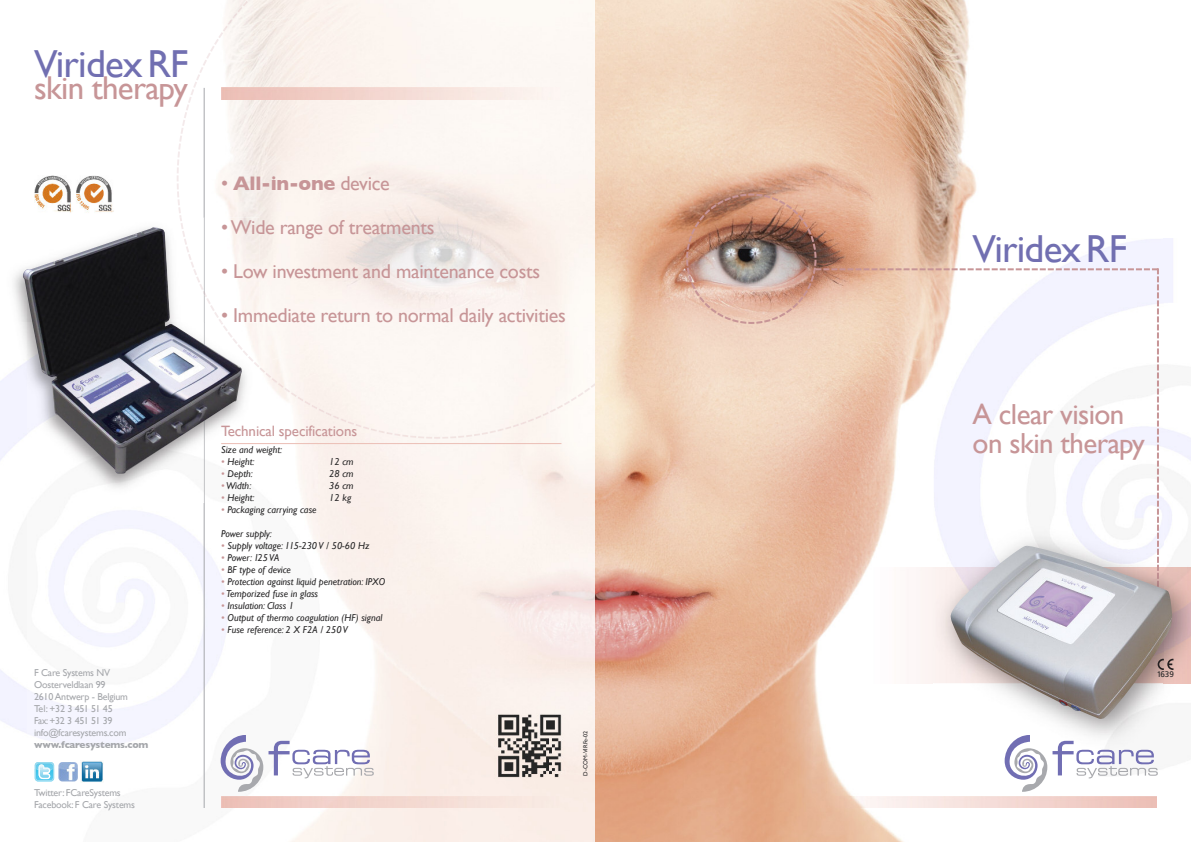
<style>
.page{position:relative;width:1191px;height:842px;background:#fff}
.page>*{position:absolute;margin:0;border:0;box-sizing:border-box;transform-origin:0 0}
.t1{font:39px "Gill Sans";letter-spacing:-.02em;color:#716fb1}
.t2{font:33px "Gill Sans";letter-spacing:-.02em;color:#c79597}
.t3{font:29px/29px "Gill Sans";letter-spacing:-.02em;color:#c79597}
.t4{font:20px "Gill Sans";letter-spacing:-.015em;color:#c79597}
.t5{font:700 20px "Gill Sans";letter-spacing:-.015em;color:#c79597}
.t6{font:15px "Gill Sans";letter-spacing:-.01em;color:#c79597}
.t7{font:italic 10px "Gill Sans";color:#272627}
.t8{font:10px/12px "Gill Sans";letter-spacing:-.02em;color:#a5a7ab}
.t9{font:700 10px "Gill Sans";letter-spacing:-.02em;color:#a5a7ab}
.t10{font:8.1px "Frutiger LT";color:#272627}
.t11{font:6px "Gill Sans";letter-spacing:.01em;color:#272627}
.s1{font-weight:400}
.s2{color:#c79597}
</style>
<div class="page">
<img style="left:27px;top:0;width:950px;height:842px">
<img style="left:221px;top:797px;width:340px;height:11px">
<hr style="left:204px;top:88px;width:1px;height:720px;background:#a5a7ab">
<svg style="left:221px;top:735px;width:153px;height:57px"></svg>
<img style="left:27px;top:218px;width:233px;height:285px">
<img style="left:204px;top:218px;width:1px;height:285px">
<img style="left:23px;top:227px;width:219px;height:247px">
<hr style="left:221px;top:443px;width:340px;height:1px;background:#ebbeb5">
<img style="left:34px;top:175px;width:39px;height:38px;border-radius:3px">
<img style="left:76px;top:176px;width:38px;height:38px;border-radius:3px">
<img style="left:58px;top:762px;width:20px;height:19px;border-radius:4px">
<img style="left:81px;top:760px;width:22px;height:23px">
<svg style="left:35px;top:762px;width:19px;height:19px"></svg>
<img style="left:495px;top:709px;width:71px;height:71px">
<svg style="left:256px;top:0;width:441px;height:385px;fill:#fbf3ee"></svg>
<div style="left:320px;top:383px;width:275px;height:56px;background:#fcf7f3"></div>
<img style="left:177px;top:0;width:73px;height:218px">
<img style="left:260px;top:367px;width:60px;height:44px">
<img style="left:204px;top:291px;width:19px;height:32px">
<img style="left:180px;top:218px;width:24px;height:76px">
<img style="left:220px;top:323px;width:40px;height:46px">
<img style="left:872px;top:652px;width:50px;height:31px">
<svg style="left:685px;top:193px;width:474px;height:459px"></svg>
<img style="left:922px;top:683px;width:235px;height:159px">
<img style="left:922px;top:516px;width:11px;height:167px">
<img style="left:933px;top:683px;width:225px;height:94px">
<img style="left:933px;top:516px;width:230px;height:51px">
<img style="left:933px;top:567px;width:258px;height:116px">
<img style="left:1157px;top:517px;width:1px;height:29px">
<img style="left:950px;top:546px;width:222px;height:173px">
<img style="left:816px;top:797px;width:341px;height:11px">
<svg style="left:1004px;top:735px;width:153px;height:57px"></svg>
<svg style="left:1157px;top:659px;width:16px;height:11px"></svg>
<h1 class="t1" style="left:34px;top:41px;width:156px">ViridexRF</h1>
<h2 class="t2" style="left:34px;top:69px;width:155px">skin therapy</h2>
<h3 class="t5" style="left:221px;top:171px;width:170px"><span class="s1">•</span> All-in-one <span class="s1">device</span></h3>
<h3 class="t4" style="left:221px;top:215px;width:215px">•Wide range of treatments</h3>
<h3 class="t4" style="left:221px;top:259px;width:320px">• Low investment and maintenance costs</h3>
<h3 class="t4" style="left:221px;top:303px;width:346px">• Immediate return to normal daily activities</h3>
<p class="t8" style="left:34px;top:666px;width:95px">F Care Systems NV<br>Oosterveldlaan 99<br>2610 Antwerp - Belgium<br>Tel: +32 3 451 51 45<br>Fax:+32 3 451 51 39 info@fcaresystems.com</p>
<p class="t9" style="left:34px;top:739px;width:116px">www.fcaresystems.com</p>
<p class="t8" style="left:34px;top:787px;width:102px">Twitter: FCareSystems<br>Facebook: F Care Systems</p>
<h3 class="t6" style="left:221px;top:422px;width:137px">Technical specifications</h3>
<p class="t7" style="left:221px;top:443px;width:63px">Size and weight:</p>
<p class="t7" style="left:221px;top:455px;width:35px"><span class="s2">•</span> Height:</p>
<p class="t7" style="left:329px;top:455px;width:26px">12 cm</p>
<p class="t7" style="left:221px;top:467px;width:33px"><span class="s2">•</span> Depth:</p>
<p class="t7" style="left:329px;top:467px;width:26px">28 cm</p>
<p class="t7" style="left:221px;top:479px;width:32px"><span class="s2">•</span>Width:</p>
<p class="t7" style="left:329px;top:479px;width:26px">36 cm</p>
<p class="t7" style="left:221px;top:491px;width:35px"><span class="s2">•</span> Height:</p>
<p class="t7" style="left:329px;top:491px;width:24px">12 kg</p>
<p class="t7" style="left:221px;top:503px;width:97px"><span class="s2">•</span> Packaging carrying case</p>
<p class="t7" style="left:221px;top:527px;width:52px">Power supply:</p>
<p class="t7" style="left:221px;top:539px;width:150px"><span class="s2">•</span> Supply voltage: 115-230V / 50-60 Hz</p>
<p class="t7" style="left:221px;top:551px;width:60px"><span class="s2">•</span> Power: 125VA</p>
<p class="t7" style="left:221px;top:563px;width:71px"><span class="s2">•</span> BF type of device</p>
<p class="t7" style="left:221px;top:575px;width:166px"><span class="s2">•</span> Protection against liquid penetration: IPXO</p>
<p class="t7" style="left:221px;top:587px;width:98px"><span class="s2">•</span> Temporized fuse in glass</p>
<p class="t7" style="left:221px;top:599px;width:74px"><span class="s2">•</span> Insulation: Class 1</p>
<p class="t7" style="left:221px;top:611px;width:163px"><span class="s2">•</span> Output of thermo coagulation (HF) signal</p>
<p class="t7" style="left:221px;top:623px;width:128px"><span class="s2">•</span> Fuse reference: 2 X F2A / 250V</p>
<p class="t11" style="left:582px;top:776px;width:47px;rotate:-90deg">D-COM-VIRFe-02</p>
<h1 class="t1" style="left:972px;top:226px;width:156px">ViridexRF</h1>
<h3 class="t3" style="left:972px;top:399px;width:174px">A clear vision on skin therapy</h3>
<p class="t10" style="left:1156px;top:671px;width:19px">1639</p>
</div>
